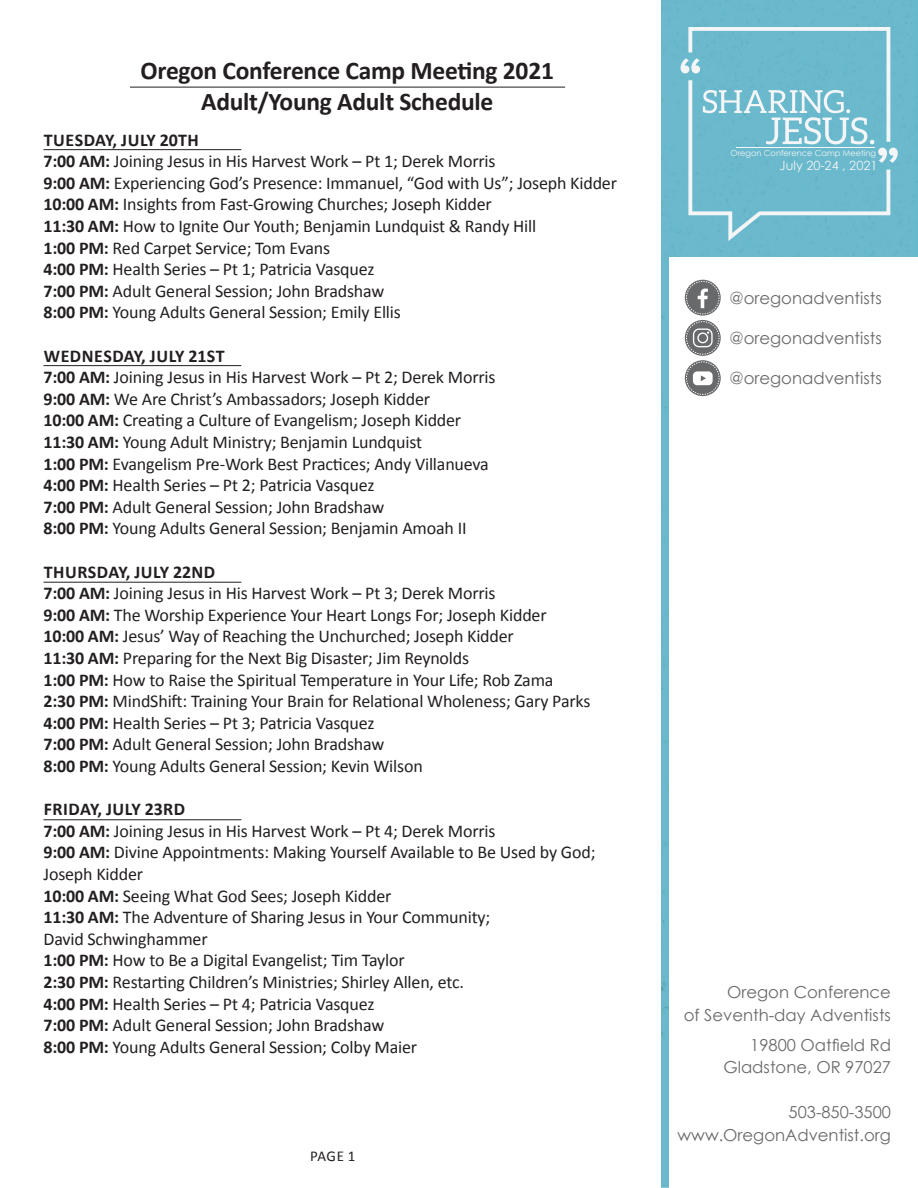
<style>
.page{position:relative;width:918px;height:1188px;background:#fff}
.page>*{position:absolute;margin:0;border:0;box-sizing:border-box;transform-origin:0 0}
.t1{font:700 25.5px/30.6px "Calibri";letter-spacing:-.01em;color:#231f20;text-align:center}
.t2{font:18px/21.6px "Calibri";letter-spacing:-.01em;color:#231f20}
.t3{font:16.5px/22.5px "Century Gothic";color:#68696b;text-align:right}
.t4{font:15px "Calibri";color:#231f20}
.t5{font:12.75px "Century Gothic";color:#f4f5f6}
.t6{font:8.25px "Century Gothic";color:#f4f5f6}
.s1{font-weight:700}
</style>
<div class="page">
<div style="left:662px;top:256px;width:7px;height:932px;background:#69b8cc"></div>
<div style="left:662px;top:0;width:256px;height:256px;background:#6ab9cd"></div>
<svg style="left:685px;top:280px;width:36px;height:36px"></svg>
<div style="left:686px;top:281px;width:33px;height:33px;border:1px dashed #fff;border-radius:50%"></div>
<svg style="left:698px;top:289px;width:10px;height:19px"></svg>
<svg style="left:685px;top:320px;width:36px;height:36px"></svg>
<div style="left:686px;top:322px;width:33px;height:32px;border:1px dashed #fff;border-radius:50%"></div>
<svg style="left:693px;top:329px;width:20px;height:18px"></svg>
<svg style="left:685px;top:360px;width:36px;height:36px"></svg>
<div style="left:686px;top:362px;width:33px;height:33px;border:1px dashed #fff;border-radius:50%"></div>
<svg style="left:693px;top:371px;width:20px;height:14px"></svg>
<hr style="left:130px;top:87px;width:435px;height:1px;background:#231f20">
<hr style="left:44px;top:149px;width:197px;height:1px;background:#231f20">
<hr style="left:44px;top:365px;width:197px;height:1px;background:#231f20">
<hr style="left:44px;top:582px;width:197px;height:1px;background:#231f20">
<hr style="left:44px;top:819px;width:197px;height:1px;background:#231f20">
<svg style="left:681px;top:27px;width:217px;height:214px;background:#79bfd1"></svg>
<h1 class="t1" style="left:141px;top:55px;width:415px">Oregon Conference Camp Meeting 2021<br>Adult/Young Adult Schedule</h1>
<p class="t2" style="left:43px;top:129px;width:575px"><span class="s1">TUESDAY, JULY 20TH<br>7:00 AM:</span> Joining Jesus in His Harvest Work – Pt 1; Derek Morris<br><span class="s1">9:00 AM:</span> Experiencing God’s Presence: Immanuel, “God with Us”; Joseph Kidder <span class="s1">10:00 AM:</span> Insights from Fast-Growing Churches; Joseph Kidder<br><span class="s1">11:30 AM:</span> How to Ignite Our Youth; Benjamin Lundquist &amp; Randy Hill<br><span class="s1">1:00 PM:</span> Red Carpet Service; Tom Evans<br><span class="s1">4:00 PM:</span> Health Series – Pt 1; Patricia Vasquez<br><span class="s1">7:00 PM:</span> Adult General Session; John Bradshaw<br><span class="s1">8:00 PM:</span> Young Adults General Session; Emily Ellis</p>
<p class="t2" style="left:43px;top:345px;width:454px"><span class="s1">WEDNESDAY, JULY 21ST<br>7:00 AM:</span> Joining Jesus in His Harvest Work – Pt 2; Derek Morris <span class="s1">9:00 AM:</span> We Are Christ’s Ambassadors; Joseph Kidder<br><span class="s1">10:00 AM:</span> Creating a Culture of Evangelism; Joseph Kidder <span class="s1">11:30 AM:</span> Young Adult Ministry; Benjamin Lundquist<br><span class="s1">1:00 PM:</span> Evangelism Pre-Work Best Practices; Andy Villanueva <span class="s1">4:00 PM:</span> Health Series – Pt 2; Patricia Vasquez<br><span class="s1">7:00 PM:</span> Adult General Session; John Bradshaw<br><span class="s1">8:00 PM:</span> Young Adults General Session; Benjamin Amoah II</p>
<p class="t2" style="left:43px;top:561px;width:548px"><span class="s1">THURSDAY, JULY 22ND<br>7:00 AM:</span> Joining Jesus in His Harvest Work – Pt 3; Derek Morris<br><span class="s1">9:00 AM:</span> The Worship Experience Your Heart Longs For; Joseph Kidder <span class="s1">10:00 AM:</span> Jesus’ Way of Reaching the Unchurched; Joseph Kidder<br><span class="s1">11:30 AM:</span> Preparing for the Next Big Disaster; Jim Reynolds<br><span class="s1">1:00 PM:</span> How to Raise the Spiritual Temperature in Your Life; Rob Zama<br><span class="s1">2:30 PM:</span> MindShift: Training Your Brain for Relational Wholeness; Gary Parks <span class="s1">4:00 PM:</span> Health Series – Pt 3; Patricia Vasquez<br><span class="s1">7:00 PM:</span> Adult General Session; John Bradshaw<br><span class="s1">8:00 PM:</span> Young Adults General Session; Kevin Wilson</p>
<p class="t2" style="left:43px;top:798px;width:554px"><span class="s1">FRIDAY, JULY 23RD<br>7:00 AM:</span> Joining Jesus in His Harvest Work – Pt 4; Derek Morris<br><span class="s1">9:00 AM:</span> Divine Appointments: Making Yourself Available to Be Used by God; Joseph Kidder<br><span class="s1">10:00 AM:</span> Seeing What God Sees; Joseph Kidder<br><span class="s1">11:30 AM:</span> The Adventure of Sharing Jesus in Your Community;<br>David Schwinghammer<br><span class="s1">1:00 PM:</span> How to Be a Digital Evangelist; Tim Taylor<br><span class="s1">2:30 PM:</span> Restarting Children’s Ministries; Shirley Allen, etc.<br><span class="s1">4:00 PM:</span> Health Series – Pt 4; Patricia Vasquez<br><span class="s1">7:00 PM:</span> Adult General Session; John Bradshaw<br><span class="s1">8:00 PM:</span> Young Adults General Session; Colby Maier</p>
<p class="t4" style="left:310px;top:1147px;width:47px">PAGE 1</p>
<p class="t6" style="left:731px;top:148px;width:147px">Oregon Conference Camp Meeting</p>
<p class="t5" style="left:780px;top:157px;width:99px">July 20-24 , 2021</p>
<p class="t3" style="left:729px;top:286px;width:154px">@oregonadventists</p>
<p class="t3" style="left:729px;top:327px;width:154px">@oregonadventists</p>
<p class="t3" style="left:729px;top:367px;width:154px">@oregonadventists</p>
<p class="t3" style="left:684px;top:981px;width:209px">Oregon Conference<br>of Seventh-day Adventists</p>
<p class="t3" style="left:723px;top:1033px;width:169px">19800 Oatfield Rd<br>Gladstone, OR 97027</p>
<p class="t3" style="left:678px;top:1101px;width:215px">503-850-3500 www.OregonAdventist.org</p>
</div>
